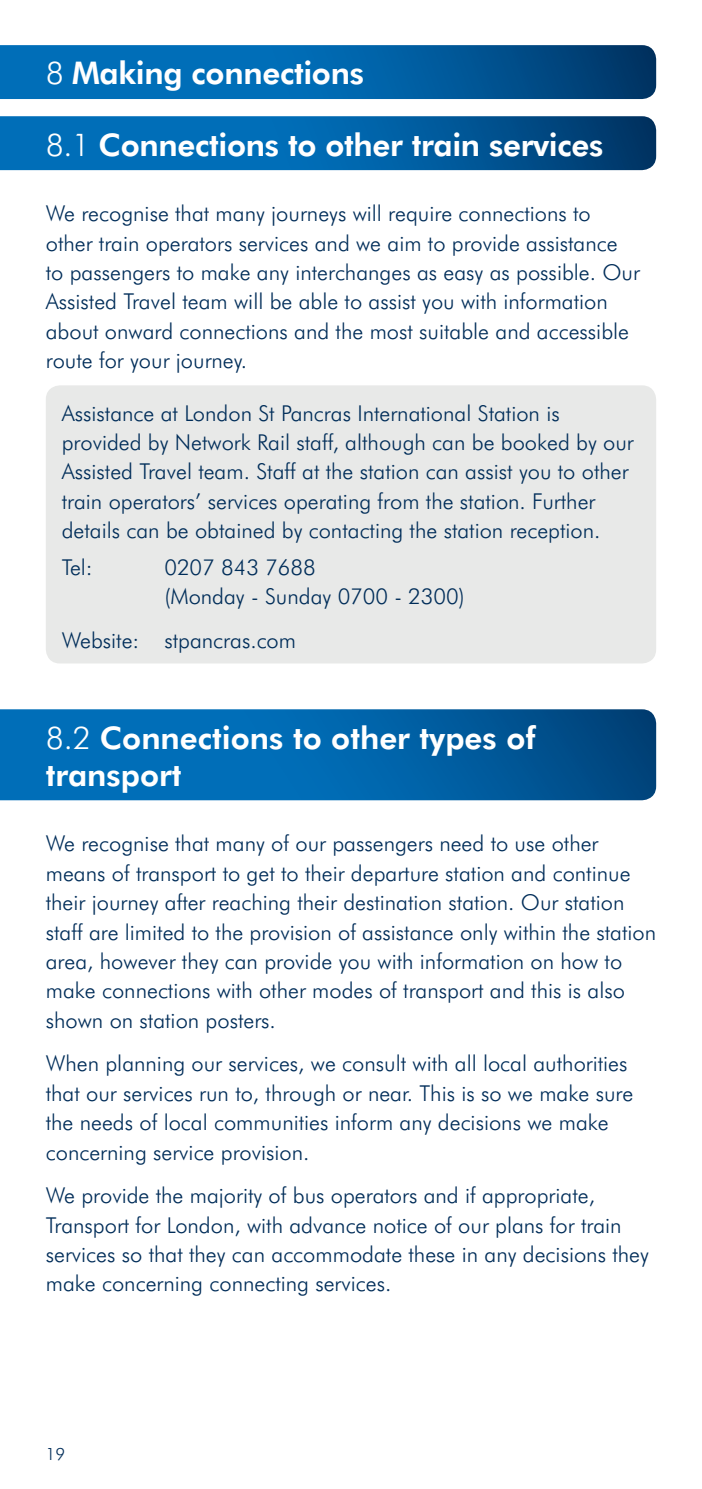
<style>
.page{position:relative;width:702px;height:1489px;background:#fff}
.page>*{position:absolute;margin:0;border:0;box-sizing:border-box;transform-origin:0 0}
.t1{font:800 31.25px/37.5px "Futura BT";letter-spacing:-.01em;color:#fff}
.t2{font:300 22px/29.5px "Futura BT";color:#002d59}
.t3{font:300 17px "Futura BT";color:#002d59}
.s1{font-weight:300}
</style>
<div class="page">
<div style="left:46px;top:385px;width:610px;height:278px;background:#e8e9e8;border-radius:14px"></div>
<svg style="left:0;top:45px;width:656px;height:54px;background:#005fa3"></svg>
<svg style="left:0;top:116px;width:656px;height:54px;background:#0160a3"></svg>
<svg style="left:0;top:709px;width:656px;height:91px;background:#0162a7"></svg>
<h1 class="t1" style="left:46px;top:54px;width:319px"><span class="s1">8</span> Making connections</h1>
<h1 class="t1" style="left:46px;top:125px;width:559px"><span class="s1">8.1</span> Connections to other train services</h1>
<p class="t2" style="left:46px;top:198px;width:595px">We recognise that many journeys will require connections to other train operators services and we aim to provide assistance to passengers to make any interchanges as easy as possible. Our Assisted Travel team will be able to assist you with information about onward connections and the most suitable and accessible route for your journey.</p>
<p class="t2" style="left:62px;top:398px;width:573px">Assistance at London St Pancras International Station is provided by Network Rail staff, although can be booked by our Assisted Travel team. Staff at the station can assist you to other train operators’ services operating from the station. Further details can be obtained by contacting the station reception.</p>
<p class="t2" style="left:62px;top:552px;width:32px">Tel:</p>
<p class="t2" style="left:164px;top:552px;width:302px">0207 843 7688<br>(Monday - Sunday 0700 - 2300)</p>
<p class="t2" style="left:62px;top:624px;width:236px">Website: stpancras.com</p>
<h1 class="t1" style="left:46px;top:718px;width:491px"><span class="s1">8.2</span> Connections to other types of transport</h1>
<p class="t2" style="left:46px;top:828px;width:612px">We recognise that many of our passengers need to use other means of transport to get to their departure station and continue their journey after reaching their destination station. Our station staff are limited to the provision of assistance only within the station area, however they can provide you with information on how to make connections with other modes of transport and this is also shown on station posters.</p>
<p class="t2" style="left:46px;top:1048px;width:589px">When planning our services, we consult with all local authorities that our services run to, through or near. This is so we make sure the needs of local communities inform any decisions we make concerning service provision.</p>
<p class="t2" style="left:46px;top:1180px;width:604px">We provide the majority of bus operators and if appropriate, Transport for London, with advance notice of our plans for train services so that they can accommodate these in any decisions they make concerning connecting services.</p>
<p class="t3" style="left:46px;top:1442px;width:21px">19</p>
</div>
